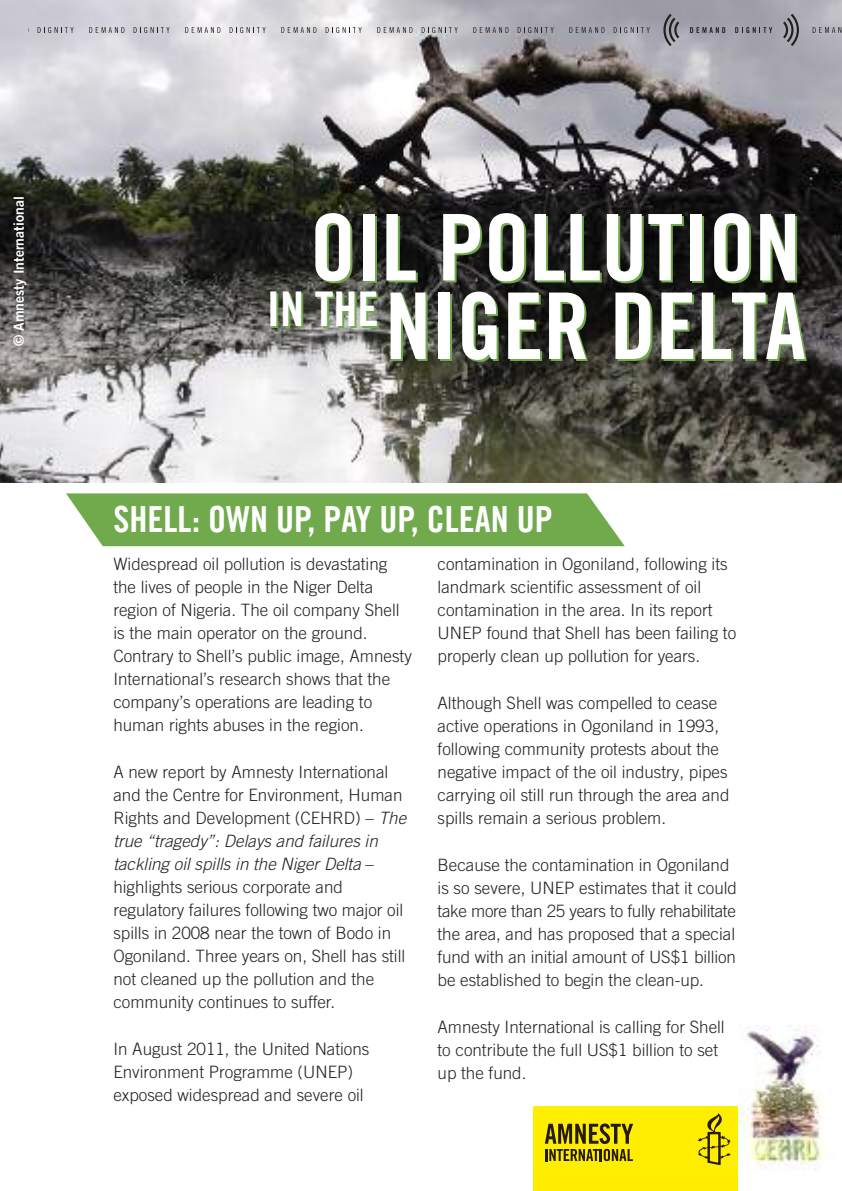
<style>
.page{position:relative;width:842px;height:1191px;background:#fff}
.page>*{position:absolute;margin:0;border:0;box-sizing:border-box;transform-origin:0 0}
.t1{font:92px/78.6px "Amnesty Trade Gothic Bd Cn 20";color:#fff;text-align:right}
.t2{font:48px "Amnesty Trade Gothic Bd Cn 20";color:#fff}
.t3{font:36px "Amnesty Trade Gothic Bd Cn 20";color:#fff}
.t4{font:300 17px/23px "Amnesty Trade Gothic";color:#222225}
.t5{font:14px "Amnesty Trade Gothic Bd 2";color:#fff}
.s1{font-style:italic}
</style>
<div class="page">
<img style="left:1px;top:0;width:841px;height:483px">
<div style="left:533px;top:1106px;width:205px;height:85px;background:#ffec00"></div>
<svg style="left:544px;top:1113px;width:187px;height:52px"></svg>
<svg style="left:690px;top:27px;width:35px;height:6px"></svg>
<svg style="left:735px;top:27px;width:37px;height:6px"></svg>
<svg style="left:813px;top:27px;width:28px;height:6px"></svg>
<svg style="left:38px;top:27px;width:36px;height:6px"></svg>
<svg style="left:89px;top:27px;width:35px;height:6px"></svg>
<svg style="left:134px;top:27px;width:36px;height:6px"></svg>
<svg style="left:185px;top:27px;width:35px;height:6px"></svg>
<svg style="left:230px;top:27px;width:36px;height:6px"></svg>
<svg style="left:281px;top:27px;width:35px;height:6px"></svg>
<svg style="left:326px;top:27px;width:36px;height:6px"></svg>
<svg style="left:377px;top:27px;width:35px;height:6px"></svg>
<svg style="left:422px;top:27px;width:36px;height:6px"></svg>
<svg style="left:473px;top:27px;width:35px;height:6px"></svg>
<svg style="left:518px;top:27px;width:36px;height:6px"></svg>
<svg style="left:569px;top:27px;width:35px;height:6px"></svg>
<svg style="left:614px;top:27px;width:36px;height:6px"></svg>
<svg style="left:663px;top:14px;width:16px;height:32px"></svg>
<svg style="left:783px;top:14px;width:16px;height:32px"></svg>
<svg style="left:66px;top:493px;width:559px;height:53px;background:#7baf5a"></svg>
<img style="left:739px;top:1025px;width:85px;height:145px">
<p class="t5" style="left:10px;top:346px;width:151px;rotate:-90deg">© Amnesty International</p>
<h1 class="t1" style="left:310px;top:207px;width:498px">OIL POLLUTION<br>NIGER DELTA</h1>
<h2 class="t2" style="left:267px;top:279px;width:113px">IN THE</h2>
<h3 class="t3" style="left:113px;top:496px;width:441px">SHELL: OWN UP, PAY UP, CLEAN UP</h3>
<p class="t4" style="left:113px;top:552px;width:300px">Widespread oil pollution is devastating the lives of people in the Niger Delta region of Nigeria. The oil company Shell is the main operator on the ground.<br>Contrary to Shell’s public image, Amnesty International’s research shows that the company’s operations are leading to human rights abuses in the region.</p>
<p class="t4" style="left:113px;top:760px;width:294px">A new report by Amnesty International and the Centre for Environment, Human Rights and Development (CEHRD) – <span class="s1">The true “tragedy”: Delays and failures in tackling oil spills in the Niger Delta</span> – highlights serious corporate and regulatory failures following two major oil spills in 2008 near the town of Bodo in Ogoniland. Three years on, Shell has still not cleaned up the pollution and the community continues to suffer.</p>
<p class="t4" style="left:113px;top:1037px;width:258px">In August 2011, the United Nations<br>Environment Programme (UNEP) exposed widespread and severe oil</p>
<p class="t4" style="left:438px;top:552px;width:300px">contamination in Ogoniland, following its landmark scientific assessment of oil contamination in the area. In its report UNEP found that Shell has been failing to properly clean up pollution for years.</p>
<p class="t4" style="left:438px;top:691px;width:293px">Although Shell was compelled to cease active operations in Ogoniland in 1993, following community protests about the negative impact of the oil industry, pipes carrying oil still run through the area and spills remain a serious problem.</p>
<p class="t4" style="left:438px;top:853px;width:301px">Because the contamination in Ogoniland is so severe, UNEP estimates that it could take more than 25 years to fully rehabilitate the area, and has proposed that a special fund with an initial amount of US$1 billion be established to begin the clean-up.</p>
<p class="t4" style="left:438px;top:1015px;width:289px">Amnesty International is calling for Shell to contribute the full US$1 billion to set up the fund.</p>
</div>
